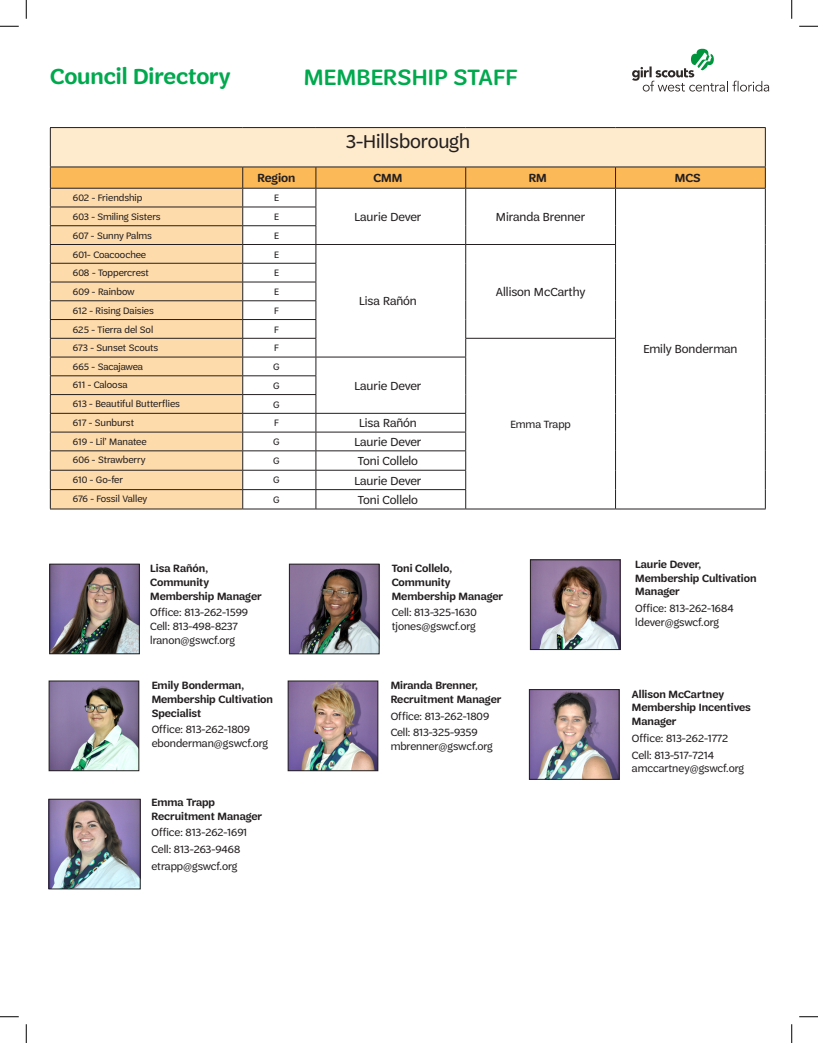
<style>
.page{position:relative;width:818px;height:1043px;background:#fff}
.page>*{position:absolute;margin:0;border:0;box-sizing:border-box;transform-origin:0 0}
.t1{font:500 23.75px "Trefoil Sans";letter-spacing:.01em;color:#00a94e}
.t2{font:600 23.12px "Trefoil Sans";color:#00a94e}
.t3{font:20px "Trefoil Sans";color:#231f20}
.t4{font:12.5px "Trefoil Sans";color:#231f20}
.t5{font:600 12.5px "Trefoil Sans";color:#231f20}
.t6{font:11.25px/13.8px "Trefoil Sans";color:#231f20}
.t7{font:600 11.25px/13.8px "Trefoil Sans";color:#231f20}
.t8{font:10px "Trefoil Sans";color:#231f20}
</style>
<div class="page">
<svg style="left:632px;top:49px;width:137px;height:43px"></svg>
<img style="left:291px;top:566px;width:86px;height:86px">
<div style="left:289px;top:564px;width:90px;height:90px;border:1px solid #231f20"></div>
<img style="left:51px;top:566px;width:87px;height:86px">
<div style="left:49px;top:564px;width:91px;height:90px;border:1px solid #231f20"></div>
<div style="left:50px;top:128px;width:715px;height:39px;background:#feeacc"></div>
<hr style="left:50px;top:127px;width:193px;height:1px;background:#231f20">
<hr style="left:50px;top:128px;width:1px;height:39px;background:#231f20">
<hr style="left:243px;top:127px;width:73px;height:1px;background:#231f20">
<hr style="left:316px;top:127px;width:149px;height:1px;background:#231f20">
<hr style="left:465px;top:127px;width:150px;height:1px;background:#231f20">
<hr style="left:615px;top:127px;width:150px;height:1px;background:#231f20">
<hr style="left:765px;top:128px;width:1px;height:39px;background:#231f20">
<svg style="left:50px;top:167px;width:716px;height:342px"></svg>
<hr style="left:50px;top:508px;width:193px;height:1px;background:#231f20">
<hr style="left:243px;top:508px;width:73px;height:1px;background:#231f20">
<img style="left:51px;top:801px;width:87px;height:86px">
<div style="left:49px;top:799px;width:91px;height:90px;border:1px solid #231f20"></div>
<img style="left:290px;top:682px;width:86px;height:87px">
<div style="left:288px;top:680px;width:90px;height:91px;border:1px solid #231f20"></div>
<img style="left:51px;top:682px;width:86px;height:87px">
<div style="left:49px;top:680px;width:90px;height:91px;border:1px solid #231f20"></div>
<img style="left:532px;top:561px;width:86px;height:87px">
<div style="left:530px;top:559px;width:90px;height:91px;border:1px solid #231f20"></div>
<img style="left:531px;top:691px;width:86px;height:86px">
<div style="left:529px;top:689px;width:90px;height:90px;border:1px solid #231f20"></div>
<svg style="left:0;top:25px;width:19px;height:2px"></svg>
<svg style="left:799px;top:25px;width:19px;height:2px"></svg>
<svg style="left:0;top:1016px;width:19px;height:1px"></svg>
<svg style="left:799px;top:1016px;width:19px;height:1px"></svg>
<svg style="left:25px;top:0;width:2px;height:19px"></svg>
<svg style="left:25px;top:1024px;width:2px;height:18px"></svg>
<svg style="left:791px;top:0;width:1px;height:19px"></svg>
<svg style="left:791px;top:1024px;width:1px;height:18px"></svg>
<h2 class="t2" style="left:50px;top:64px;width:182px">Council Directory</h2>
<h1 class="t1" style="left:304px;top:64px;width:215px">MEMBERSHIP STAFF</h1>
<h3 class="t3" style="left:346px;top:130px;width:126px">3-Hillsborough</h3>
<p class="t5" style="left:257px;top:171px;width:39px">Region</p>
<p class="t5" style="left:373px;top:171px;width:30px">CMM</p>
<p class="t5" style="left:528px;top:171px;width:20px">RM</p>
<p class="t5" style="left:674px;top:171px;width:27px">MCS</p>
<p class="t8" style="left:73px;top:193px;width:71px">602 - Friendship</p>
<p class="t8" style="left:274px;top:193px;width:6px">E</p>
<p class="t8" style="left:73px;top:211px;width:89px">603 - Smiling Sisters</p>
<p class="t8" style="left:274px;top:211px;width:6px">E</p>
<p class="t8" style="left:73px;top:230px;width:81px">607 - Sunny Palms</p>
<p class="t8" style="left:274px;top:230px;width:6px">E</p>
<p class="t8" style="left:73px;top:249px;width:75px">601- Coacoochee</p>
<p class="t8" style="left:274px;top:249px;width:6px">E</p>
<p class="t8" style="left:73px;top:268px;width:78px">608 - Toppercrest</p>
<p class="t8" style="left:274px;top:268px;width:6px">E</p>
<p class="t8" style="left:73px;top:286px;width:63px">609 - Rainbow</p>
<p class="t8" style="left:274px;top:286px;width:6px">E</p>
<p class="t8" style="left:73px;top:305px;width:83px">612 - Rising Daisies</p>
<p class="t8" style="left:274px;top:305px;width:6px">F</p>
<p class="t8" style="left:73px;top:324px;width:82px">625 - Tierra del Sol</p>
<p class="t8" style="left:274px;top:324px;width:6px">F</p>
<p class="t8" style="left:73px;top:343px;width:87px">673 - Sunset Scouts</p>
<p class="t8" style="left:274px;top:343px;width:6px">F</p>
<p class="t4" style="left:354px;top:210px;width:68px">Laurie Dever</p>
<p class="t4" style="left:496px;top:210px;width:91px">Miranda Brenner</p>
<p class="t4" style="left:359px;top:294px;width:59px">Lisa Rañón</p>
<p class="t4" style="left:496px;top:285px;width:91px">Allison McCarthy</p>
<p class="t8" style="left:73px;top:361px;width:72px">665 - Sacajawea</p>
<p class="t8" style="left:273px;top:361px;width:8px">G</p>
<p class="t8" style="left:73px;top:379px;width:56px">611 - Caloosa</p>
<p class="t8" style="left:273px;top:380px;width:8px">G</p>
<p class="t4" style="left:354px;top:379px;width:68px">Laurie Dever</p>
<p class="t8" style="left:73px;top:398px;width:109px">613 - Beautiful Butterflies</p>
<p class="t8" style="left:273px;top:399px;width:8px">G</p>
<p class="t8" style="left:73px;top:417px;width:63px">617 - Sunburst</p>
<p class="t8" style="left:274px;top:417px;width:6px">F</p>
<p class="t4" style="left:359px;top:416px;width:59px">Lisa Rañón</p>
<p class="t8" style="left:73px;top:436px;width:75px">619 - Lil’ Manatee</p>
<p class="t8" style="left:273px;top:436px;width:8px">G</p>
<p class="t4" style="left:354px;top:435px;width:68px">Laurie Dever</p>
<p class="t8" style="left:73px;top:454px;width:74px">606 - Strawberry</p>
<p class="t8" style="left:273px;top:455px;width:8px">G</p>
<p class="t4" style="left:358px;top:454px;width:62px">Toni Collelo</p>
<p class="t8" style="left:73px;top:474px;width:52px">610 - Go-fer</p>
<p class="t8" style="left:273px;top:474px;width:8px">G</p>
<p class="t4" style="left:354px;top:473px;width:68px">Laurie Dever</p>
<p class="t8" style="left:73px;top:493px;width:76px">676 - Fossil Valley</p>
<p class="t8" style="left:273px;top:494px;width:8px">G</p>
<p class="t4" style="left:358px;top:493px;width:62px">Toni Collelo</p>
<p class="t6" style="left:510px;top:417px;width:62px">Emma Trapp</p>
<p class="t7" style="left:150px;top:561px;width:113px">Lisa Rañón,<br>Community<br>Membership Manager</p>
<p class="t6" style="left:150px;top:606px;width:99px">Office: 813-262-1599<br>Cell: 813-498-8237 lranon@gswcf.org</p>
<p class="t7" style="left:152px;top:678px;width:123px">Emily Bonderman,<br>Membership Cultivation<br>Specialist</p>
<p class="t6" style="left:152px;top:722px;width:118px">Office: 813-262-1809 ebonderman@gswcf.org</p>
<p class="t7" style="left:151px;top:795px;width:112px">Emma Trapp<br>Recruitment Manager</p>
<p class="t6" style="left:151px;top:824px;width:97px;line-height:16.6px">Office: 813-262-1691<br>Cell: 813-263-9468 etrapp@gswcf.org</p>
<p class="t7" style="left:392px;top:561px;width:113px">Toni Collelo,<br>Community<br>Membership Manager</p>
<p class="t6" style="left:392px;top:606px;width:86px">Cell: 813-325-1630 tjones@gswcf.org</p>
<p class="t7" style="left:390px;top:678px;width:112px">Miranda Brenner,<br>Recruitment Manager</p>
<p class="t6" style="left:390px;top:707px;width:100px;line-height:16.6px">Office: 813-262-1809<br>Cell: 813-325-9359</p>
<p class="t6" style="left:390px;top:739px;width:104px">mbrenner@gswcf.org</p>
<p class="t4" style="left:643px;top:342px;width:96px">Emily Bonderman</p>
<p class="t7" style="left:635px;top:557px;width:123px">Laurie Dever,<br>Membership Cultivation<br>Manager</p>
<p class="t6" style="left:635px;top:601px;width:100px">Office: 813-262-1684 ldever@gswcf.org</p>
<p class="t7" style="left:632px;top:687px;width:120px">Allison McCartney<br>Membership Incentives<br>Manager</p>
<p class="t6" style="left:632px;top:730px;width:98px;line-height:16.6px">Office: 813-262-1772<br>Cell: 813-517-7214</p>
<p class="t6" style="left:632px;top:761px;width:113px">amccartney@gswcf.org</p>
</div>
